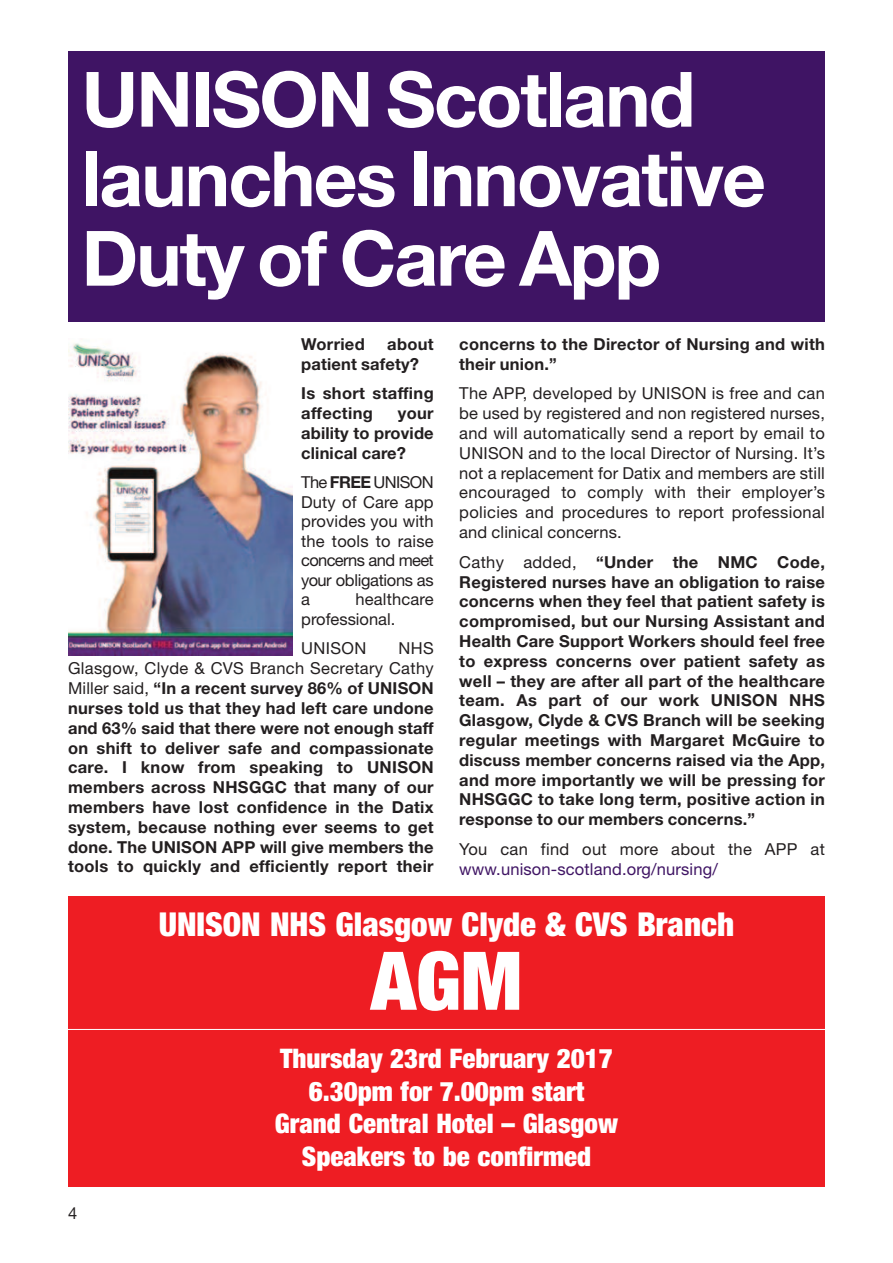
<style>
.page{position:relative;width:893px;height:1263px;background:#fff}
.page>*{position:absolute;margin:0;border:0;box-sizing:border-box;transform-origin:0 0}
.t1{font:900 condensed 81px "Helvetica Neue";color:#fff}
.t2{font:700 76.5px/79.5px "Helvetica Neue";letter-spacing:-.025em;color:#fff}
.t3{font:900 condensed 33px "Helvetica Neue";color:#fff}
.t4{font:900 condensed 27px/32.4px "Helvetica Neue";color:#fff;text-align:center}
.t5{font:700 16.5px/19.8px "Helvetica Neue";letter-spacing:.02em;color:#231f20}
.t6{font:16.5px/19.5px "Helvetica Neue";letter-spacing:.01em;color:#231f20;text-align:justify}
.t7{font:16.5px "Helvetica Neue";letter-spacing:.01em;color:#3f1464}
.s1{font-weight:700}
.s2{font-weight:400}
</style>
<div class="page">
<div style="left:68px;top:51px;width:757px;height:271px;background:#3f1464"></div>
<div style="left:68px;top:896px;width:757px;height:290px;background:#ee1d23"></div>
<hr style="left:67px;top:1029px;width:759px;height:1px;background:#fff">
<img style="left:68px;top:343px;width:224px;height:312px">
<h2 class="t2" style="left:82px;top:67px;width:686px">UNISON Scotland launches Innovative<br>Duty of Care App</h2>
<p class="t5" style="left:301px;top:336px;width:65px">Worried</p>
<p class="t5" style="left:301px;top:336px;width:134px;text-indent:86px">about patient safety?</p>
<p class="t5" style="left:301px;top:385px;width:134px">Is short staffing affecting</p>
<p class="t5" style="left:301px;top:405px;width:134px;text-align:justify;text-indent:97px">your ability to provide clinical care?</p>
<p class="t6" style="left:301px;top:474px;width:134px">The <span class="s1">FREE</span> UNISON Duty of Care app provides you with the tools to raise concerns and meet your obligations as a</p>
<p class="t6" style="left:301px;top:591px;width:134px;text-indent:54px">healthcare professional.</p>
<p class="t6" style="left:301px;top:640px;width:67px">UNISON</p>
<p class="t5" style="left:68px;top:640px;width:367px;text-align:justify;text-indent:330px"><span class="s2">NHS Glasgow, Clyde &amp; CVS Branch Secretary Cathy Miller said,</span> “In a recent survey 86% of UNISON nurses told us that they had left care undone and 63% said that there were not enough staff on shift to deliver safe and compassionate care. I know from speaking to UNISON members across NHSGGC that many of our members have lost confidence in the Datix system, because nothing ever seems to get done. The UNISON APP will give members the tools to quickly and efficiently report their</p>
<p class="t5" style="left:459px;top:336px;width:367px">concerns to the Director of Nursing and with their union.”</p>
<p class="t6" style="left:459px;top:385px;width:367px">The APP, developed by UNISON is free and can be used by registered and non registered nurses, and will automatically send a report by email to UNISON and to the local Director of Nursing. It’s not a replacement for Datix and members are still encouraged to comply with their employer’s policies and procedures to report professional and clinical concerns.</p>
<p class="t5" style="left:459px;top:553px;width:367px;text-align:justify"><span class="s2">Cathy added,</span> “Under the NMC Code, Registered nurses have an obligation to raise concerns when they feel that patient safety is compromised, but our Nursing Assistant and Health Care Support Workers should feel free to express concerns over patient safety as well – they are after all part of the healthcare team. As part of our work UNISON NHS Glasgow, Clyde &amp; CVS Branch will be seeking regular meetings with Margaret McGuire to discuss member concerns raised via the App, and more importantly we will be pressing for NHSGGC to take long term, positive action in response to our members concerns.”</p>
<p class="t6" style="left:459px;top:841px;width:367px">You can find out more about the APP at</p>
<p class="t7" style="left:459px;top:863px;width:260px">www.unison-scotland.org/nursing/</p>
<p class="t6" style="left:68px;top:1205px;width:11px">4</p>
<h3 class="t3" style="left:159px;top:912px;width:577px">UNISON NHS Glasgow Clyde &amp; CVS Branch</h3>
<h1 class="t1" style="left:371px;top:952px;width:153px">AGM</h1>
<h3 class="t4" style="left:275px;top:1045px;width:345px">Thursday 23rd February 2017<br>6.30pm for 7.00pm start<br>Grand Central Hotel – Glasgow<br>Speakers to be confirmed</h3>
</div>
